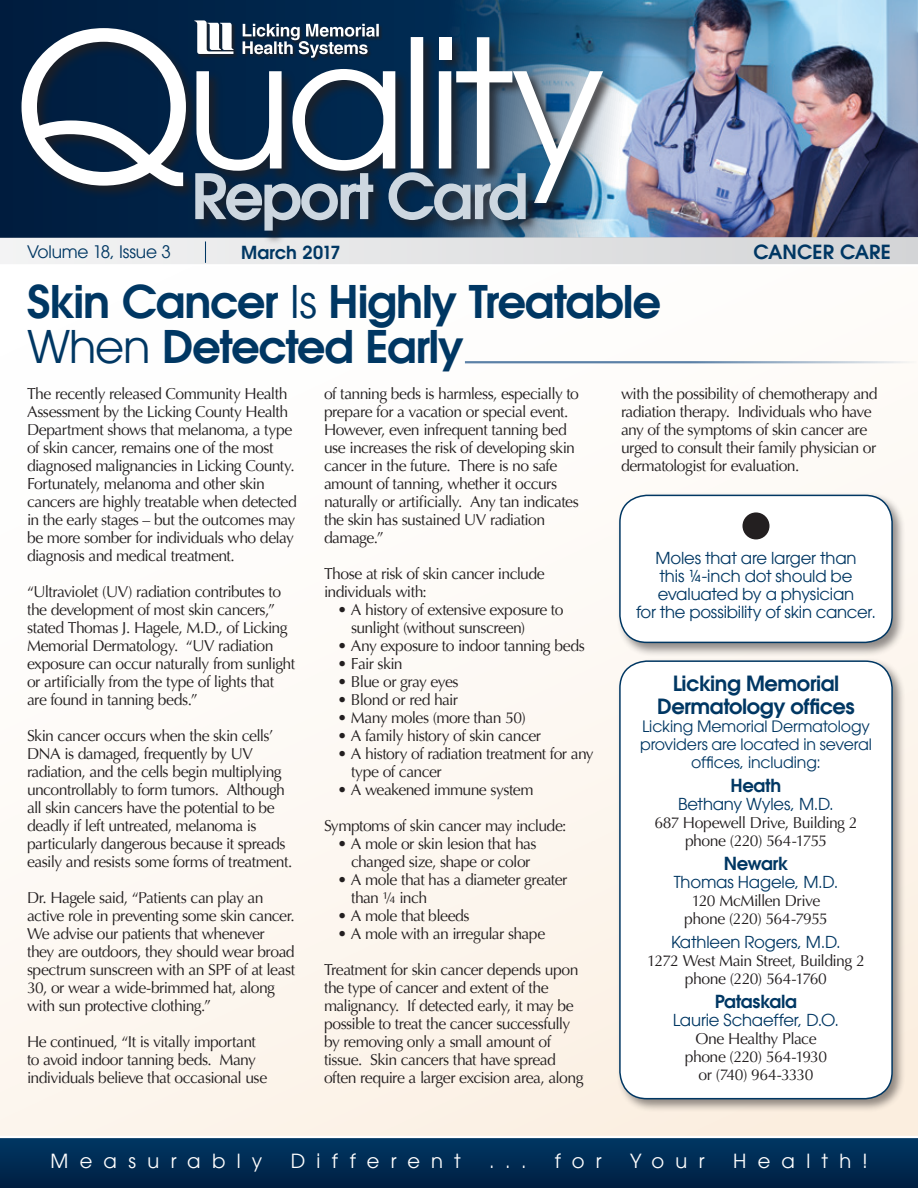
<style>
.page{position:relative;width:918px;height:1188px;background:#fff}
.page>*{position:absolute;margin:0;border:0;box-sizing:border-box;transform-origin:0 0}
.t1{font:600 62.1px "Avant Garde";letter-spacing:-.04em;color:#cdd7e0}
.headers_1{font:600 45px/45px "Avant Garde";letter-spacing:-.035em;color:#003763}
.t2{font:600 21px/22.5px "Avant Garde";letter-spacing:-.02em;color:#003763;text-align:center}
.t3{font:19.5px "Avant Garde";letter-spacing:.58em;color:#fff}
.t4{font:600 19.5px "Avant Garde";color:#003763}
.t5{font:600 18px "Avant Garde";letter-spacing:-.02em;color:#003763}
.t6{font:17.25px "Avant Garde";letter-spacing:-.015em;color:#003763}
.t7{font:16.5px/18px "Avant Garde";letter-spacing:-.01em;color:#003763;text-align:center}
.t8{font:15.75px/18px "Optima";letter-spacing:-.035em;color:#231f20}
.t9{font:15.75px/18px "Avant Garde";letter-spacing:-.01em;color:#003763;text-align:center}
.s1{font-weight:400}
</style>
<div class="page">
<div style="left:0;top:266px;width:918px;height:870px;background:linear-gradient(to bottom,#fff,#fcf3e9)"></div>
<div style="left:616px;top:657px;width:290px;height:456px;background:#231f20;opacity:.5"></div>
<div style="left:620px;top:661px;width:272px;height:438px;background:#fff;border-radius:27px"></div>
<div style="left:619px;top:660px;width:274px;height:439px;border:2px solid #003763;border-radius:27px"></div>
<div style="left:616px;top:492px;width:290px;height:165px;background:#231f20;opacity:.5"></div>
<div style="left:620px;top:495px;width:272px;height:147px;background:#fff;border-radius:27px"></div>
<div style="left:619px;top:495px;width:274px;height:148px;border:2px solid #003763;border-radius:27px"></div>
<div style="left:742px;top:512px;width:28px;height:27px;background:#231f20;border-radius:50%"></div>
<hr style="left:465px;top:361px;width:452px;height:2px;background:#5c81a7">
<div style="left:0;top:1137px;width:918px;height:51px;background:linear-gradient(to bottom,#003864,#001f41)"></div>
<hr style="left:0;top:1136px;width:918px;height:2px;background:#fff">
<svg style="left:0;top:0;width:422px;height:238px;fill:#002043"></svg>
<img style="left:422px;top:0;width:496px;height:238px">
<div style="left:0;top:238px;width:918px;height:28px;background:linear-gradient(to right,#f3f3f4,#d3d4d6)"></div>
<div style="left:194px;top:20px;width:44px;height:39px;background:#002348"></div>
<svg style="left:194px;top:20px;width:39px;height:6px"></svg>
<svg style="left:243px;top:24px;width:136px;height:2px"></svg>
<svg style="left:205px;top:244px;width:1px;height:19px"></svg>
<div style="left:19px;top:26px;width:598px;height:191px;background:#231f20;opacity:.75"></div>
<svg style="left:22px;top:28px;width:164px;height:158px"></svg>
<svg style="left:196px;top:71px;width:86px;height:99px"></svg>
<svg style="left:292px;top:69px;width:103px;height:101px"></svg>
<svg style="left:411px;top:37px;width:12px;height:132px"></svg>
<svg style="left:439px;top:37px;width:164px;height:166px"></svg>
<div style="left:193px;top:170px;width:347px;height:74px;background:#231f20;opacity:.75"></div>
<hr style="left:0;top:264px;width:918px;height:2px;background:#fff">
<p class="t1" style="left:191px;top:155px;width:338px">Report Card</p>
<p class="t6" style="left:27px;top:242px;width:145px">Volume 18, Issue 3</p>
<p class="t5" style="left:241px;top:240px;width:101px">March 2017</p>
<p class="t4" style="left:753px;top:239px;width:139px">CANCER CARE</p>
<p class="headers_1" style="left:27px;top:279px;width:636px">Skin Cancer <span class="s1">Is</span> Highly Treatable<br><span class="s1">When</span> Detected Early</p>
<p class="t8" style="left:27px;top:385px;width:271px">The recently released Community Health Assessment by the Licking County Health Department shows that melanoma, a type of skin cancer, remains one of the most diagnosed malignancies in Licking County.<br>Fortunately, melanoma and other skin cancers are highly treatable when detected in the early stages – but the outcomes may be more somber for individuals who delay diagnosis and medical treatment.</p>
<p class="t8" style="left:27px;top:583px;width:270px">“Ultraviolet (UV) radiation contributes to the development of most skin cancers,” stated Thomas J. Hagele, M.D., of Licking Memorial Dermatology. “UV radiation exposure can occur naturally from sunlight or artificially from the type of lights that are found in tanning beds.”</p>
<p class="t8" style="left:27px;top:727px;width:267px">Skin cancer occurs when the skin cells’ DNA is damaged, frequently by UV radiation, and the cells begin multiplying uncontrollably to form tumors. Although all skin cancers have the potential to be deadly if left untreated, melanoma is particularly dangerous because it spreads easily and resists some forms of treatment.</p>
<p class="t8" style="left:27px;top:889px;width:270px">Dr. Hagele said, “Patients can play an active role in preventing some skin cancer.<br>We advise our patients that whenever they are outdoors, they should wear broad spectrum sunscreen with an SPF of at least 30, or wear a wide-brimmed hat, along with sun protective clothing.”</p>
<p class="t8" style="left:27px;top:1033px;width:242px">He continued, “It is vitally important to avoid indoor tanning beds. Many individuals believe that occasional use</p>
<p class="t8" style="left:324px;top:385px;width:256px">of tanning beds is harmless, especially to prepare for a vacation or special event.<br>However, even infrequent tanning bed use increases the risk of developing skin cancer in the future. There is no safe amount of tanning, whether it occurs naturally or artificially. Any tan indicates the skin has sustained UV radiation damage.”</p>
<p class="t8" style="left:324px;top:565px;width:222px">Those at risk of skin cancer include individuals with:</p>
<p class="t8" style="left:351px;top:601px;width:214px;text-indent:-14px">• A history of extensive exposure to sunlight (without sunscreen)</p>
<p class="t8" style="left:337px;top:637px;width:249px">• Any exposure to indoor tanning beds</p>
<p class="t8" style="left:337px;top:655px;width:67px">• Fair skin</p>
<p class="t8" style="left:337px;top:673px;width:123px">• Blue or gray eyes</p>
<p class="t8" style="left:337px;top:691px;width:122px">• Blond or red hair</p>
<p class="t8" style="left:337px;top:709px;width:190px">• Many moles (more than 50)</p>
<p class="t8" style="left:337px;top:727px;width:205px">• A family history of skin cancer</p>
<p class="t8" style="left:351px;top:745px;width:244px;text-indent:-14px">• A history of radiation treatment for any type of cancer</p>
<p class="t8" style="left:337px;top:781px;width:197px">• A weakened immune system</p>
<p class="t8" style="left:324px;top:817px;width:244px">Symptoms of skin cancer may include:</p>
<p class="t8" style="left:337px;top:835px;width:201px;text-align:center">• A mole or skin lesion that has changed size, shape or color</p>
<p class="t8" style="left:351px;top:871px;width:218px;text-indent:-14px">• A mole that has a diameter greater than ¼ inch</p>
<p class="t8" style="left:337px;top:907px;width:134px">• A mole that bleeds</p>
<p class="t8" style="left:337px;top:925px;width:209px">• A mole with an irregular shape</p>
<p class="t8" style="left:324px;top:961px;width:261px">Treatment for skin cancer depends upon the type of cancer and extent of the malignancy. If detected early, it may be possible to treat the cancer successfully by removing only a small amount of tissue. Skin cancers that have spread often require a larger excision area, along</p>
<p class="t8" style="left:621px;top:385px;width:258px">with the possibility of chemotherapy and radiation therapy. Individuals who have any of the symptoms of skin cancer are urged to consult their family physician or dermatologist for evaluation.</p>
<p class="t7" style="left:636px;top:549px;width:241px">Moles that are larger than<br>this ¼-inch dot should be evaluated by a physician<br>for the possibility of skin cancer.</p>
<p class="t2" style="left:657px;top:672px;width:199px">Licking Memorial<br>Dermatology offices</p>
<p class="t9" style="left:640px;top:717px;width:233px">Licking Memorial Dermatology providers are located in several offices, including:</p>
<p class="t5" style="left:731px;top:773px;width:52px">Heath</p>
<p class="t7" style="left:678px;top:795px;width:157px">Bethany Wyles, M.D.</p>
<p class="t8" style="left:654px;top:814px;width:205px;text-align:center">687 Hopewell Drive, Building 2 phone (220) 564-1755</p>
<p class="t5" style="left:724px;top:851px;width:66px">Newark</p>
<p class="t7" style="left:674px;top:873px;width:166px">Thomas Hagele, M.D.</p>
<p class="t8" style="left:684px;top:892px;width:145px;text-align:center">120 McMillen Drive phone (220) 564-7955</p>
<p class="t7" style="left:671px;top:933px;width:171px">Kathleen Rogers, M.D.</p>
<p class="t8" style="left:647px;top:952px;width:219px;text-align:center">1272 West Main Street, Building 2 phone (220) 564-1760</p>
<p class="t5" style="left:715px;top:989px;width:84px">Pataskala</p>
<p class="t7" style="left:673px;top:1011px;width:168px">Laurie Schaeffer, D.O.</p>
<p class="t8" style="left:695px;top:1030px;width:123px">One Healthy Place</p>
<p class="t8" style="left:685px;top:1048px;width:144px;text-align:center">phone (220) 564-1930 or (740) 964-3330</p>
<p class="t3" style="left:50px;top:1150px;width:213px">Measurably</p>
<p class="t3" style="left:291px;top:1150px;width:171px">Different</p>
<p class="t3" style="left:489px;top:1150px;width:39px">...</p>
<p class="t3" style="left:555px;top:1150px;width:48px">for</p>
<p class="t3" style="left:630px;top:1150px;width:76px">Your</p>
<p class="t3" style="left:733px;top:1150px;width:136px">Health!</p>
</div>
